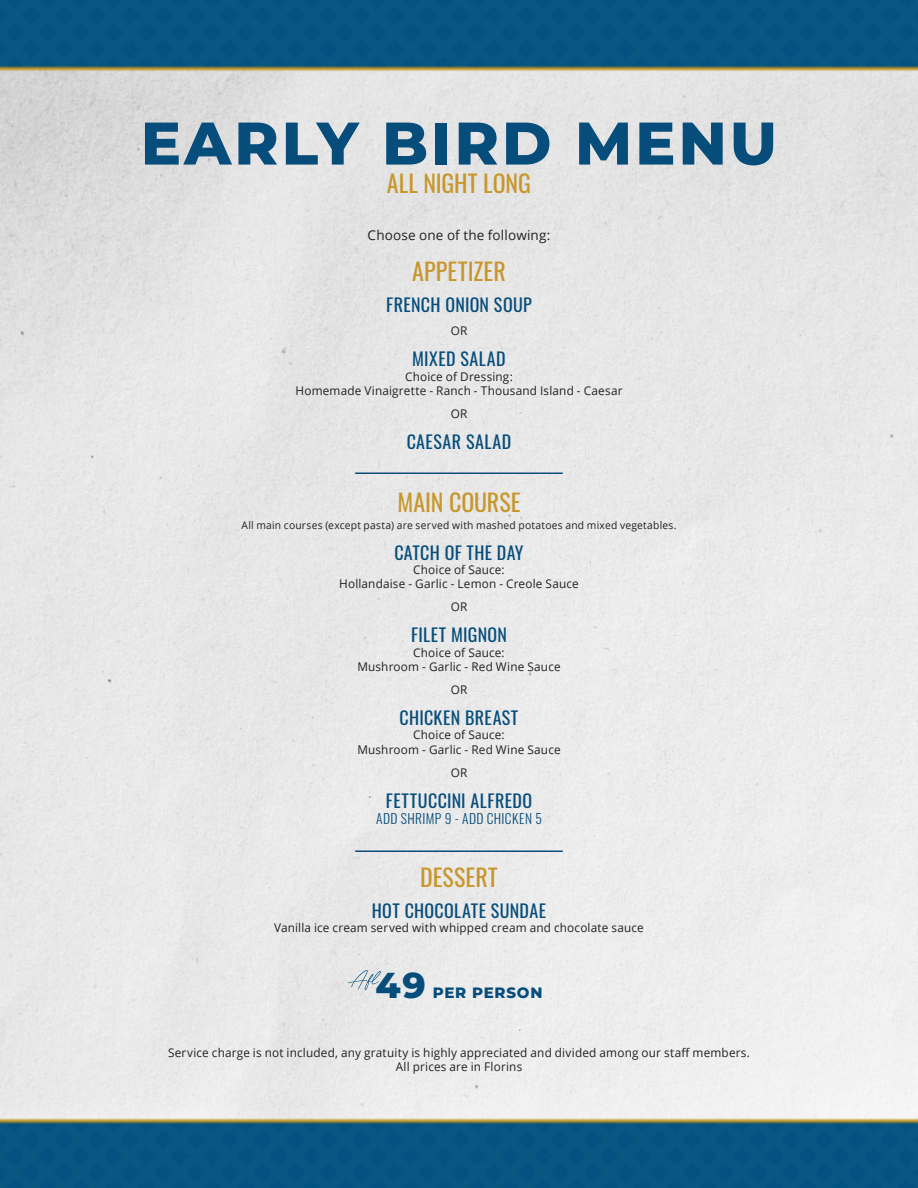
<style>
.page{position:relative;width:918px;height:1188px;background:#fff}
.page>*{position:absolute;margin:0;border:0;box-sizing:border-box;transform-origin:0 0}
.t1{font:800 60px "Montserrat";letter-spacing:.05em;color:#064d7b}
.Main_Title{font:800 36px "Montserrat";color:#064d7b}
.Subtitle{font:24px "Oswald";color:#c7972c}
.Item{font:18px "Oswald";letter-spacing:.02em;color:#064d7b}
.Main_Title-2{font:800 15px "Montserrat";letter-spacing:.05em;color:#064d7b}
.t2{font:13.5px "Open Sans";letter-spacing:.01em;color:#231f20}
.Item-2{font:300 13.5px "Oswald";letter-spacing:.03em;color:#064d7b}
.Desc{font:12px/14.4px "Open Sans";letter-spacing:.015em;color:#231f20;text-align:center}
.Desc-2{font:10.5px "Open Sans";letter-spacing:.02em;color:#231f20}
</style>
<div class="page">
<img style="left:0;top:0;width:918px;height:1188px">
<hr style="left:355px;top:472px;width:208px;height:2px;background:#064d7b">
<hr style="left:355px;top:850px;width:208px;height:2px;background:#064d7b">
<svg style="left:348px;top:970px;width:33px;height:20px"></svg>
<p class="t1" style="left:141px;top:99px;width:638px">EARLY BIRD MENU</p>
<p class="Subtitle" style="left:387px;top:162px;width:146px">ALL NIGHT LONG</p>
<p class="t2" style="left:368px;top:226px;width:184px">Choose one of the following:</p>
<p class="Subtitle" style="left:412px;top:250px;width:95px">APPETIZER</p>
<p class="Item" style="left:386px;top:289px;width:147px">FRENCH ONION SOUP</p>
<p class="Desc" style="left:451px;top:323px;width:18px">OR</p>
<p class="Item" style="left:412px;top:343px;width:95px">MIXED SALAD</p>
<p class="Desc" style="left:296px;top:369px;width:329px">Choice of Dressing:<br>Homemade Vinaigrette - Ranch - Thousand Island - Caesar</p>
<p class="Desc" style="left:451px;top:406px;width:18px">OR</p>
<p class="Item" style="left:407px;top:426px;width:106px">CAESAR SALAD</p>
<p class="Subtitle" style="left:397px;top:481px;width:125px">MAIN COURSE</p>
<p class="Desc-2" style="left:242px;top:518px;width:436px">All main courses (except pasta) are served with mashed potatoes and mixed vegetables.</p>
<p class="Item" style="left:394px;top:536px;width:131px">CATCH OF THE DAY</p>
<p class="Desc" style="left:339px;top:562px;width:241px">Choice of Sauce:<br>Hollandaise - Garlic - Lemon - Creole Sauce</p>
<p class="Desc" style="left:451px;top:600px;width:18px">OR</p>
<p class="Item" style="left:411px;top:619px;width:97px">FILET MIGNON</p>
<p class="Desc" style="left:357px;top:645px;width:205px">Choice of Sauce:<br>Mushroom - Garlic - Red Wine Sauce</p>
<p class="Desc" style="left:451px;top:682px;width:18px">OR</p>
<p class="Item" style="left:400px;top:702px;width:120px">CHICKEN BREAST</p>
<p class="Desc" style="left:357px;top:728px;width:205px">Choice of Sauce:<br>Mushroom - Garlic - Red Wine Sauce</p>
<p class="Desc" style="left:451px;top:765px;width:18px">OR</p>
<p class="Item" style="left:386px;top:784px;width:148px">FETTUCCINI ALFREDO</p>
<p class="Item-2" style="left:376px;top:807px;width:167px">ADD SHRIMP 9 - ADD CHICKEN 5</p>
<p class="Subtitle" style="left:420px;top:856px;width:79px">DESSERT</p>
<p class="Item" style="left:372px;top:894px;width:176px">HOT CHOCOLATE SUNDAE</p>
<p class="Desc" style="left:274px;top:920px;width:371px">Vanilla ice cream served with whipped cream and chocolate sauce</p>
<p class="Main_Title" style="left:376px;top:958px;width:52px">49</p>
<p class="Main_Title-2" style="left:433px;top:981px;width:111px">PER PERSON</p>
<p class="Desc" style="left:168px;top:1045px;width:583px">Service charge is not included, any gratuity is highly appreciated and divided among our staff members.</p>
<p class="Desc" style="left:396px;top:1060px;width:128px">All prices are in Florins</p>
</div>
